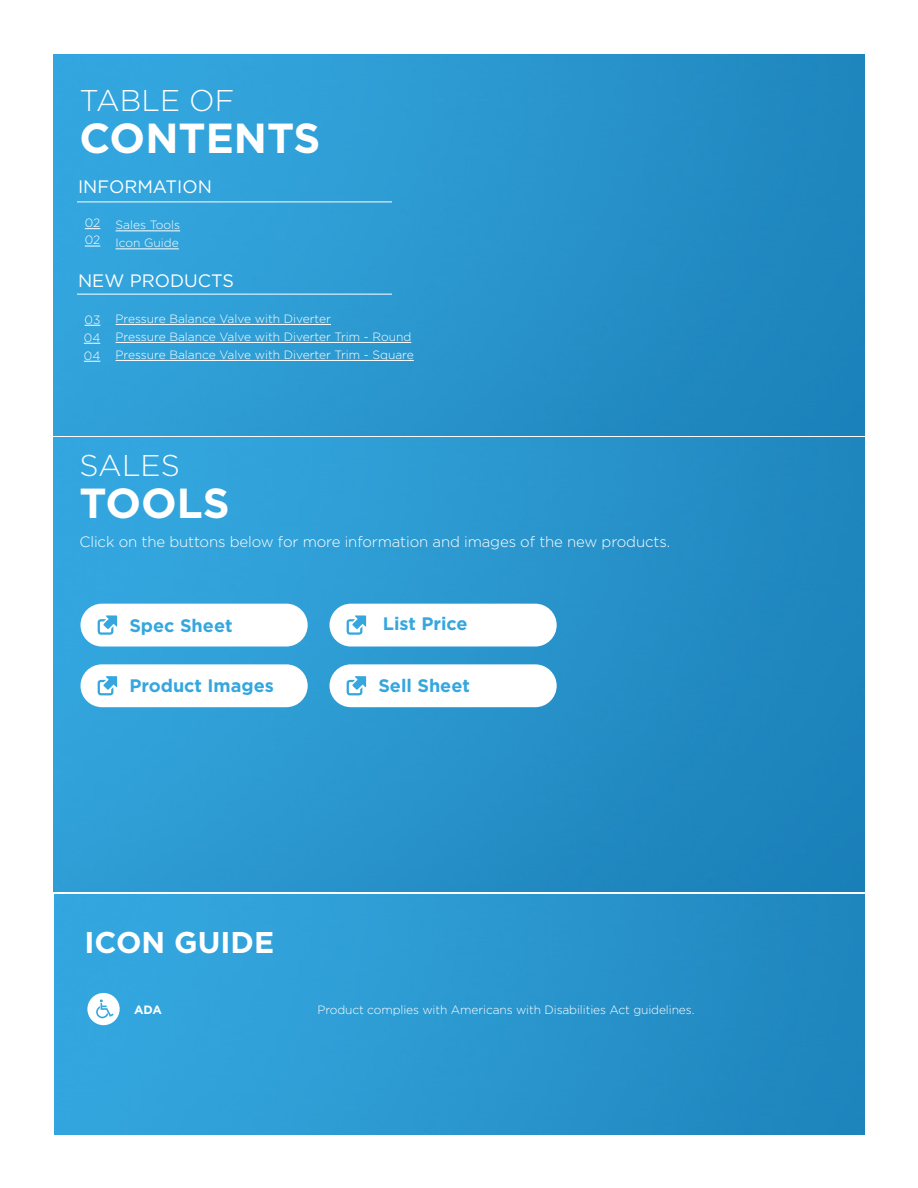
<style>
.page{position:relative;width:918px;height:1188px;background:#fff}
.page>*{position:absolute;margin:0;border:0;box-sizing:border-box;transform-origin:0 0}
.t1{font:700 42px "Gotham";color:#fff}
.t2{font:300 30px "Gotham";color:#fff}
.t3{font:700 30px "Gotham";color:#fff}
.t4{font:700 18.15px "Gotham";color:#35a7de}
.t5{font:18px "Gotham";color:#fff}
.t6{font:300 15px "Gotham";letter-spacing:-.01em;color:#fff}
.t7{font:300 12px/18px "Gotham";color:#fff}
.t8{font:700 12px "Gotham";color:#fff}
</style>
<div class="page">
<img style="left:54px;top:54px;width:810px;height:381px">
<img style="left:54px;top:894px;width:811px;height:240px">
<img style="left:54px;top:437px;width:810px;height:454px">
<hr style="left:116px;top:231px;width:64px;height:1px;background:#fff">
<hr style="left:116px;top:249px;width:63px;height:1px;background:#fff">
<hr style="left:116px;top:324px;width:215px;height:1px;background:#fff">
<hr style="left:116px;top:342px;width:295px;height:1px;background:#fff">
<hr style="left:116px;top:360px;width:298px;height:1px;background:#fff">
<hr style="left:77px;top:202px;width:315px;height:1px;background:#fff">
<hr style="left:77px;top:294px;width:315px;height:1px;background:#fff">
<div style="left:81px;top:664px;width:227px;height:43px;background:#fff;border-radius:21px"></div>
<svg style="left:98px;top:676px;width:19px;height:20px"></svg>
<div style="left:330px;top:664px;width:227px;height:43px;background:#fff;border-radius:21px"></div>
<svg style="left:347px;top:676px;width:19px;height:20px"></svg>
<div style="left:81px;top:604px;width:227px;height:43px;background:#fff;border-radius:21px"></div>
<svg style="left:98px;top:615px;width:19px;height:20px"></svg>
<div style="left:330px;top:604px;width:227px;height:43px;background:#fff;border-radius:21px"></div>
<svg style="left:347px;top:615px;width:19px;height:20px"></svg>
<svg style="left:87px;top:993px;width:33px;height:32px"></svg>
<svg style="left:85px;top:228px;width:15px;height:1px"></svg>
<svg style="left:85px;top:246px;width:15px;height:1px"></svg>
<svg style="left:85px;top:325px;width:15px;height:1px"></svg>
<svg style="left:84px;top:343px;width:16px;height:1px"></svg>
<svg style="left:84px;top:361px;width:16px;height:1px"></svg>
<h2 class="t2" style="left:80px;top:84px;width:156px">TABLE OF</h2>
<h1 class="t1" style="left:80px;top:114px;width:243px">CONTENTS</h1>
<h3 class="t5" style="left:78px;top:177px;width:135px">INFORMATION</h3>
<p class="t7" style="left:116px;top:216px;width:66px">Sales Tools<br>Icon Guide</p>
<h3 class="t5" style="left:78px;top:271px;width:157px">NEW PRODUCTS</h3>
<p class="t7" style="left:116px;top:309px;width:300px">Pressure Balance Valve with Diverter<br>Pressure Balance Valve with Diverter Trim - Round<br>Pressure Balance Valve with Diverter Trim - Square</p>
<p class="t7" style="left:85px;top:214px;width:17px;line-height:17.4px">02<br>02</p>
<p class="t7" style="left:84px;top:310px;width:18px;text-align:justify">03<br>04<br>04</p>
<h2 class="t2" style="left:80px;top:449px;width:102px">SALES</h2>
<h1 class="t1" style="left:80px;top:479px;width:152px">TOOLS</h1>
<p class="t6" style="left:80px;top:533px;width:592px">Click on the buttons below for more information and images of the new products.</p>
<h3 class="t4" style="left:129px;top:615px;width:105px">Spec Sheet</h3>
<h3 class="t4" style="left:383px;top:613px;width:86px">List Price</h3>
<h3 class="t4" style="left:129px;top:675px;width:146px">Product Images</h3>
<h3 class="t4" style="left:378px;top:675px;width:93px">Sell Sheet</h3>
<h2 class="t3" style="left:84px;top:925px;width:191px">ICON GUIDE</h2>
<p class="t8" style="left:134px;top:1002px;width:29px">ADA</p>
<p class="t7" style="left:318px;top:1000px;width:378px">Product complies with Americans with Disabilities Act guidelines.</p>
</div>
